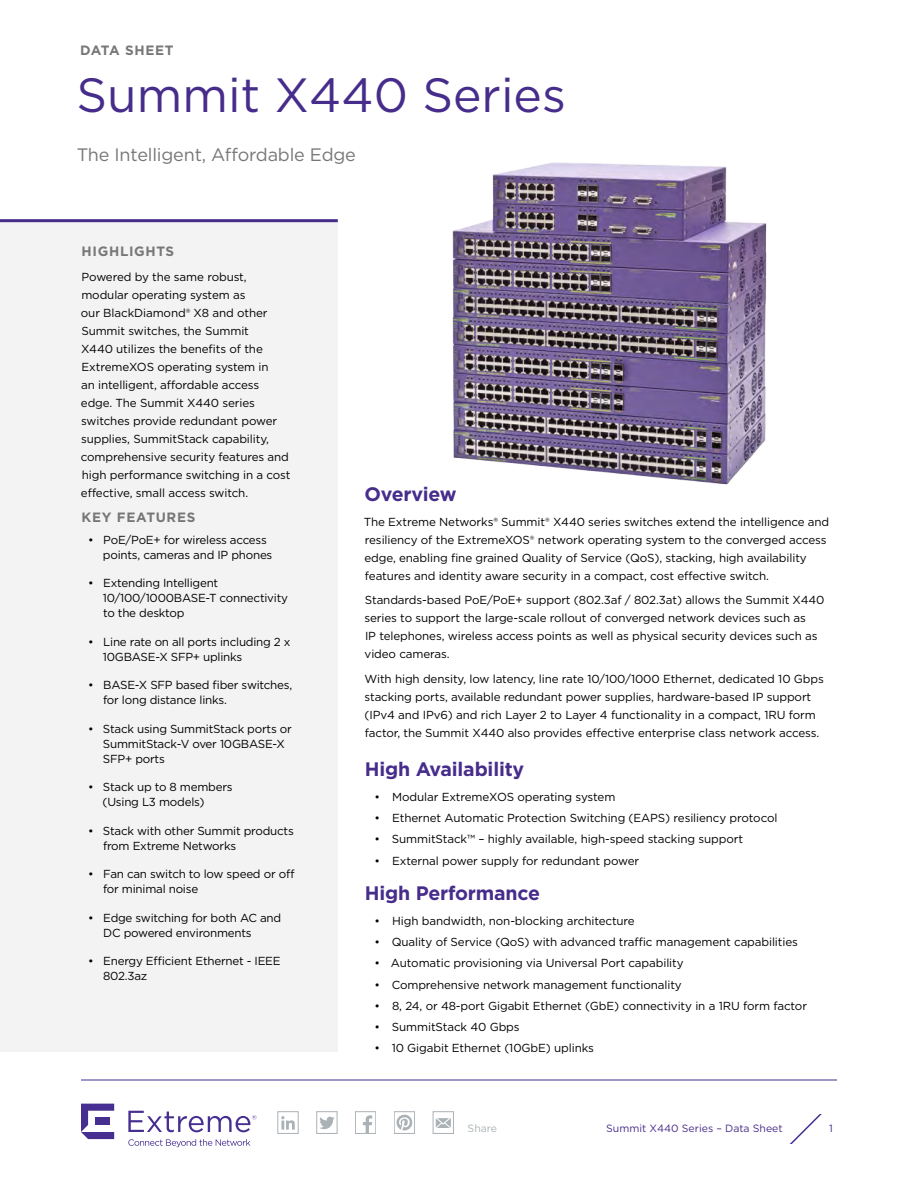
<style>
.page{position:relative;width:918px;height:1188px;background:#fff}
.page>*{position:absolute;margin:0;border:0;box-sizing:border-box;transform-origin:0 0}
.t1{font:48px "Gotham";color:#472d8b}
.t2{font:700 19.5px "Gotham";letter-spacing:-.01em;color:#472d8b}
.t3{font:18px "Gotham";letter-spacing:-.01em;color:#777779}
.t4{font:700 13.5px "Gotham";letter-spacing:.05em;color:#777779}
.t5{font:11.7px/18px "Gotham";letter-spacing:-.01em;color:#000}
.t6{font:10.5px "Gotham";color:#472d8b}
.t7{font:10.5px "Gotham";color:#abb2b6}
</style>
<div class="page">
<svg style="left:790px;top:1115px;width:31px;height:29px"></svg>
<div style="left:278px;top:1112px;width:20px;height:22px;border:1px solid #abb2b6"></div>
<svg style="left:281px;top:1116px;width:14px;height:14px"></svg>
<div style="left:317px;top:1112px;width:20px;height:22px;border:1px solid #abb2b6"></div>
<svg style="left:319px;top:1117px;width:16px;height:12px"></svg>
<div style="left:355px;top:1112px;width:21px;height:22px;border:1px solid #abb2b6"></div>
<svg style="left:363px;top:1115px;width:9px;height:19px"></svg>
<div style="left:433px;top:1112px;width:21px;height:22px;border:1px solid #abb2b6"></div>
<svg style="left:435px;top:1118px;width:16px;height:10px"></svg>
<div style="left:394px;top:1112px;width:21px;height:22px;border:1px solid #abb2b6"></div>
<svg style="left:396px;top:1114px;width:17px;height:17px"></svg>
<hr style="left:81px;top:1080px;width:756px;height:1px;background:#472f92">
<svg style="left:81px;top:1104px;width:33px;height:35px"></svg>
<svg style="left:128px;top:1111px;width:128px;height:21px"></svg>
<svg style="left:128px;top:1139px;width:122px;height:8px"></svg>
<div style="left:0;top:221px;width:338px;height:831px;background:#f3f3f3"></div>
<hr style="left:0;top:219px;width:338px;height:3px;background:#472d8b">
<img style="left:452px;top:162px;width:315px;height:323px">
<p class="t4" style="left:80px;top:41px;width:95px">DATA SHEET</p>
<h1 class="t1" style="left:76px;top:64px;width:491px">Summit X440 Series</h1>
<h3 class="t3" style="left:77px;top:144px;width:281px">The Intelligent, Affordable Edge</h3>
<p class="t4" style="left:82px;top:243px;width:94px">HIGHLIGHTS</p>
<p class="t5" style="left:81px;top:268px;width:211px">Powered by the same robust, modular operating system as<br>our BlackDiamond® X8 and other<br>Summit switches, the Summit<br>X440 utilizes the benefits of the<br>ExtremeXOS operating system in<br>an intelligent, affordable access edge. The Summit X440 series switches provide redundant power supplies, SummitStack capability, comprehensive security features and high performance switching in a cost effective, small access switch.</p>
<p class="t4" style="left:82px;top:508px;width:115px">KEY FEATURES</p>
<p class="t5" style="left:103px;top:532px;width:171px;line-height:15px;text-indent:-15px">• PoE/PoE+ for wireless access points, cameras and IP phones</p>
<p class="t5" style="left:103px;top:575px;width:187px;line-height:15px;text-indent:-15px">• Extending Intelligent<br>10/100/1000BASE-T connectivity to the desktop</p>
<p class="t5" style="left:103px;top:634px;width:189px;line-height:15px;text-indent:-15px">• Line rate on all ports including 2 x<br>10GBASE-X SFP+ uplinks</p>
<p class="t5" style="left:103px;top:677px;width:191px;line-height:15px;text-indent:-15px">• BASE-X SFP based fiber switches, for long distance links.</p>
<p class="t5" style="left:103px;top:721px;width:190px;line-height:15px;text-indent:-15px">• Stack using SummitStack ports or<br>SummitStack-V over 10GBASE-X<br>SFP+ ports</p>
<p class="t5" style="left:103px;top:779px;width:132px;line-height:15px;text-indent:-14px">• Stack up to 8 members (Using L3 models)</p>
<p class="t5" style="left:103px;top:823px;width:192px;line-height:15px;text-indent:-15px">• Stack with other Summit products from Extreme Networks</p>
<p class="t5" style="left:103px;top:866px;width:193px;line-height:15px;text-indent:-15px">• Fan can switch to low speed or off for minimal noise</p>
<p class="t5" style="left:103px;top:910px;width:179px;line-height:15px;text-indent:-15px">• Edge switching for both AC and<br>DC powered environments</p>
<p class="t5" style="left:103px;top:953px;width:179px;line-height:15px;text-indent:-15px">• Energy Efficient Ethernet - IEEE<br>802.3az</p>
<h2 class="t2" style="left:364px;top:481px;width:94px">Overview</h2>
<p class="t5" style="left:364px;top:512px;width:467px">The Extreme Networks® Summit® X440 series switches extend the intelligence and resiliency of the ExtremeXOS® network operating system to the converged access edge, enabling fine grained Quality of Service (QoS), stacking, high availability features and identity aware security in a compact, cost effective switch.</p>
<p class="t5" style="left:365px;top:591px;width:462px">Standards-based PoE/PoE+ support (802.3af / 802.3at) allows the Summit X440 series to support the large-scale rollout of converged network devices such as<br>IP telephones, wireless access points as well as physical security devices such as video cameras.</p>
<p class="t5" style="left:364px;top:670px;width:461px">With high density, low latency, line rate 10/100/1000 Ethernet, dedicated 10 Gbps stacking ports, available redundant power supplies, hardware-based IP support (IPv4 and IPv6) and rich Layer 2 to Layer 4 functionality in a compact, 1RU form factor, the Summit X440 also provides effective enterprise class network access.</p>
<h2 class="t2" style="left:365px;top:756px;width:161px">High Availability</h2>
<p class="t5" style="left:374px;top:787px;width:242px">• Modular ExtremeXOS operating system</p>
<p class="t5" style="left:374px;top:809px;width:405px">• Ethernet Automatic Protection Switching (EAPS) resiliency protocol</p>
<p class="t5" style="left:374px;top:830px;width:370px">• SummitStack™ – highly available, high-speed stacking support</p>
<p class="t5" style="left:374px;top:851px;width:266px">• External power supply for redundant power</p>
<h2 class="t2" style="left:365px;top:880px;width:177px">High Performance</h2>
<p class="t5" style="left:374px;top:911px;width:262px">• High bandwidth, non-blocking architecture</p>
<p class="t5" style="left:374px;top:933px;width:425px">• Quality of Service (QoS) with advanced traffic management capabilities</p>
<p class="t5" style="left:374px;top:954px;width:311px">• Automatic provisioning via Universal Port capability</p>
<p class="t5" style="left:374px;top:975px;width:309px">• Comprehensive network management functionality</p>
<p class="t5" style="left:374px;top:996px;width:434px">• 8, 24, or 48-port Gigabit Ethernet (GbE) connectivity in a 1RU form factor</p>
<p class="t5" style="left:374px;top:1018px;width:147px">• SummitStack 40 Gbps</p>
<p class="t5" style="left:374px;top:1039px;width:221px">• 10 Gigabit Ethernet (10GbE) uplinks</p>
<p class="t7" style="left:468px;top:1121px;width:31px">Share</p>
<p class="t6" style="left:606px;top:1122px;width:178px">Summit X440 Series – Data Sheet</p>
<p class="t6" style="left:829px;top:1122px;width:5px">1</p>
</div>
